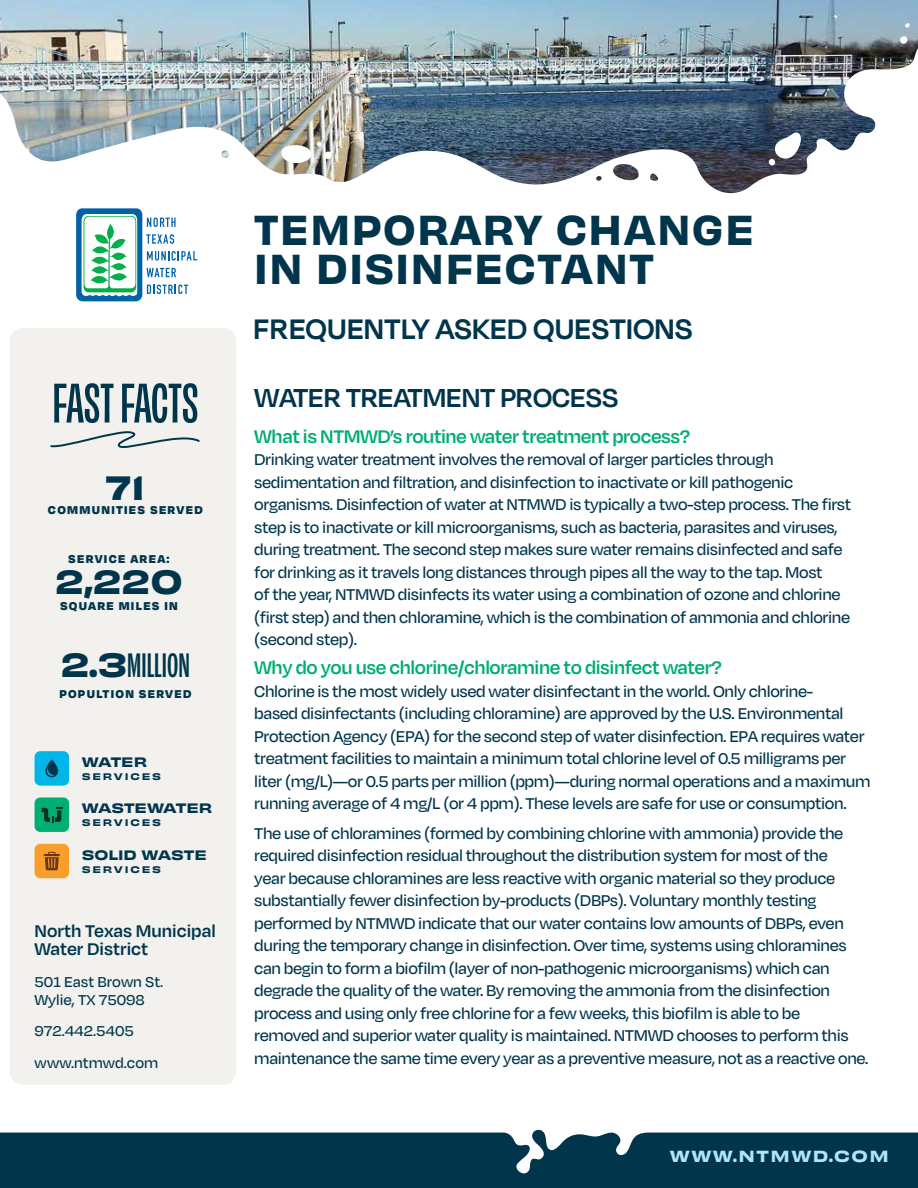
<style>
.page{position:relative;width:918px;height:1188px;background:#fff}
.page>*{position:absolute;margin:0;border:0;box-sizing:border-box;transform-origin:0 0}
.t1{font:51.75px "Obviously Cond Semi";letter-spacing:-.005em;color:#00354c}
.t2{font:39px/39px "Obviously Semi";letter-spacing:.025em;color:#00354c}
.t3{font:600 32.55px "Degular Display";letter-spacing:.025em;color:#00354c}
.t4{font:31.5px "Obviously Cond Semi";color:#00354c}
.t5{font:31.5px "Obviously Wide Semi";color:#00354c}
.t6{font:600 30px "Degular";letter-spacing:-.02em;color:#00354c}
.t7{font:600 21px "Degular";letter-spacing:-.02em;color:#00ad73}
.t8{font:600 19.5px/18px "Degular";color:#00354c}
.t9{font:500 18px/22.5px "Degular";letter-spacing:-.02em;color:#00354c}
.t10{font:500 16.5px/18px "Degular";color:#00354c}
.t11{font:15px "Obviously Wide Semi";letter-spacing:.1em;color:#b3e3fa}
.t12{font:900 13.05px "Degular";letter-spacing:.1em;color:#00354c}
.t13{font:12.75px "Obviously Wide Semi";color:#00354c}
.t14{font:8.85px "Obviously Wide Semi";letter-spacing:.2em;color:#00354c}
.s1{font-family:"Obviously Wide Semi"}
</style>
<div class="page">
<img style="left:0;top:0;width:918px;height:194px">
<svg style="left:76px;top:208px;width:121px;height:93px"></svg>
<svg style="left:0;top:1129px;width:918px;height:59px;background:#15465b"></svg>
<div style="left:10px;top:328px;width:226px;height:757px;background:#f2f1ed;border-radius:14px"></div>
<div style="left:35px;top:751px;width:34px;height:35px;background:#00b5e8;border-radius:6px"></div>
<svg style="left:45px;top:759px;width:14px;height:19px"></svg>
<div style="left:35px;top:798px;width:34px;height:34px;background:#00ad73;border-radius:6px"></div>
<svg style="left:42px;top:807px;width:20px;height:16px"></svg>
<div style="left:35px;top:844px;width:34px;height:34px;background:#f99e2a;border-radius:6px"></div>
<svg style="left:43px;top:852px;width:17px;height:18px"></svg>
<svg style="left:50px;top:431px;width:150px;height:17px"></svg>
<h1 class="t1" style="left:52px;top:367px;width:147px">FAST FACTS</h1>
<h3 class="t5" style="left:106px;top:462px;width:41px">71</h3>
<p class="t12" style="left:48px;top:502px;width:156px">COMMUNITIES SERVED</p>
<p class="t12" style="left:68px;top:550px;width:103px">SERVICE AREA:</p>
<h3 class="t5" style="left:55px;top:557px;width:129px">2,220</h3>
<p class="t12" style="left:60px;top:597px;width:119px">SQUARE MILES IN</p>
<h3 class="t4" style="left:61px;top:643px;width:131px"><span class="s1">2.3</span>MILLION</h3>
<p class="t12" style="left:59px;top:685px;width:134px">POPULTION SERVED</p>
<p class="t13" style="left:82px;top:752px;width:67px">WATER</p>
<p class="t14" style="left:82px;top:769px;width:81px">SERVICES</p>
<p class="t13" style="left:82px;top:798px;width:132px">WASTEWATER</p>
<p class="t14" style="left:82px;top:816px;width:81px">SERVICES</p>
<p class="t13" style="left:82px;top:844px;width:127px">SOLID WASTE</p>
<p class="t14" style="left:82px;top:862px;width:81px">SERVICES</p>
<p class="t8" style="left:35px;top:921px;width:183px">North Texas Municipal<br>Water District</p>
<p class="t10" style="left:35px;top:972px;width:130px">501 East Brown St.<br>Wylie, TX 75098</p>
<p class="t10" style="left:35px;top:1015px;width:125px;line-height:31.5px">972.442.5405 www.ntmwd.com</p>
<h2 class="t2" style="left:254px;top:207px;width:502px">TEMPORARY CHANGE<br>IN DISINFECTANT</h2>
<h3 class="t3" style="left:254px;top:310px;width:440px">FREQUENTLY ASKED QUESTIONS</h3>
<h3 class="t6" style="left:254px;top:379px;width:366px">WATER TREATMENT PROCESS</h3>
<p class="t7" style="left:254px;top:423px;width:437px">What is NTMWD’s routine water treatment process?</p>
<p class="t9" style="left:254px;top:448px;width:598px">Drinking water treatment involves the removal of larger particles through sedimentation and filtration, and disinfection to inactivate or kill pathogenic organisms. Disinfection of water at NTMWD is typically a two-step process. The first step is to inactivate or kill microorganisms, such as bacteria, parasites and viruses, during treatment. The second step makes sure water remains disinfected and safe for drinking as it travels long distances through pipes all the way to the tap. Most<br>of the year, NTMWD disinfects its water using a combination of ozone and chlorine (first step) and then chloramine, which is the combination of ammonia and chlorine (second step).</p>
<p class="t7" style="left:254px;top:655px;width:469px">Why do you use chlorine/chloramine to disinfect water?</p>
<p class="t9" style="left:254px;top:679px;width:618px">Chlorine is the most widely used water disinfectant in the world. Only chlorine-<br>based disinfectants (including chloramine) are approved by the U.S. Environmental Protection Agency (EPA) for the second step of water disinfection. EPA requires water treatment facilities to maintain a minimum total chlorine level of 0.5 milligrams per liter (mg/L)—or 0.5 parts per million (ppm)—during normal operations and a maximum running average of 4 mg/L (or 4 ppm). These levels are safe for use or consumption.</p>
<p class="t9" style="left:254px;top:821px;width:616px">The use of chloramines (formed by combining chlorine with ammonia) provide the required disinfection residual throughout the distribution system for most of the<br>year because chloramines are less reactive with organic material so they produce substantially fewer disinfection by-products (DBPs). Voluntary monthly testing performed by NTMWD indicate that our water contains low amounts of DBPs, even during the temporary change in disinfection. Over time, systems using chloramines can begin to form a biofilm (layer of non-pathogenic microorganisms) which can degrade the quality of the water. By removing the ammonia from the disinfection process and using only free chlorine for a few weeks, this biofilm is able to be removed and superior water quality is maintained. NTMWD chooses to perform this maintenance the same time every year as a preventive measure, not as a reactive one.</p>
<p class="t11" style="left:670px;top:1144px;width:221px">WWW.NTMWD.COM</p>
</div>
